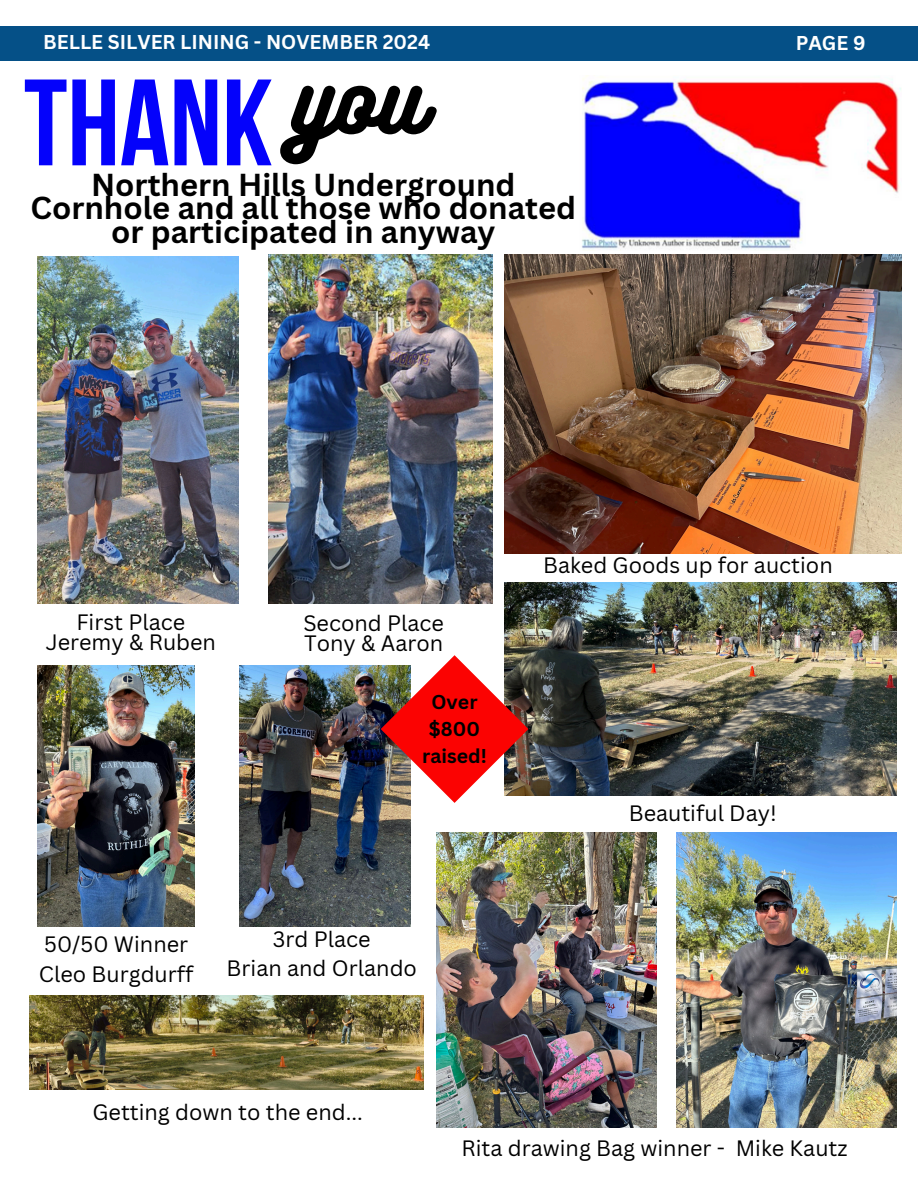
<style>
.page{position:relative;width:918px;height:1188px;background:#fff}
.page>*{position:absolute;margin:0;border:0;box-sizing:border-box;transform-origin:0 0}
.t1{font:700 122.55px "Bebas Neue";color:#0402fb}
.t2{font:82.8px "Bukhari Script";color:#000}
.t3{font:700 30.9px/23.7px "Canva Sans";color:#000;text-align:center}
.t4{font:21.6px/20.2px "Canva Sans";color:#000;text-align:center}
.t5{font:700 19.5px "Canva Sans";color:#fff}
.t6{font:700 19.5px/27px "Canva Sans";color:#000;text-align:center}
</style>
<div class="page">
<div style="left:0;top:26px;width:918px;height:34px;background:#055087"></div>
<img style="left:504px;top:255px;width:397px;height:298px">
<img style="left:582px;top:76px;width:319px;height:174px">
<img style="left:38px;top:256px;width:200px;height:348px">
<img style="left:269px;top:255px;width:224px;height:349px">
<img style="left:504px;top:582px;width:393px;height:214px">
<img style="left:38px;top:665px;width:156px;height:261px">
<img style="left:436px;top:833px;width:221px;height:295px">
<img style="left:676px;top:833px;width:221px;height:295px">
<img style="left:30px;top:995px;width:393px;height:95px">
<img style="left:239px;top:666px;width:171px;height:260px">
<img style="left:381px;top:655px;width:147px;height:148px">
<h4 class="t5" style="left:43px;top:28px;width:389px">BELLE SILVER LINING - NOVEMBER 2024</h4>
<h4 class="t5" style="left:796px;top:29px;width:71px">PAGE 9</h4>
<p class="t1" style="left:24px;top:73px;width:250px">THANK</p>
<p class="t2" style="left:293px;top:46px;width:132px">you</p>
<p class="t3" style="left:30px;top:172px;width:547px">Northern Hills Underground<br>Cornhole and all those who donated or participated in anyway</p>
<h4 class="t4" style="left:46px;top:611px;width:172px">First Place<br>Jeremy &amp; Ruben</h4>
<p class="t4" style="left:303px;top:613px;width:142px;text-align:left">Second Place<br>Tony &amp; Aaron</p>
<p class="t6" style="left:422px;top:688px;width:66px">Over $800 raised!</p>
<h4 class="t4" style="left:39px;top:929px;width:156px;line-height:29.2px;text-align:left">50/50 Winner<br>Cleo Burgdurff</h4>
<p class="t4" style="left:227px;top:924px;width:192px;line-height:29.2px">3rd Place<br>Brian and Orlando</p>
<h4 class="t4" style="left:93px;top:1101px;width:272px">Getting down to the end...</h4>
<p class="t4" style="left:543px;top:554px;width:291px">Baked Goods up for auction</p>
<h4 class="t4" style="left:629px;top:802px;width:149px">Beautiful Day!</h4>
<h4 class="t4" style="left:461px;top:1137px;width:388px">Rita drawing Bag winner - Mike Kautz</h4>
</div>
